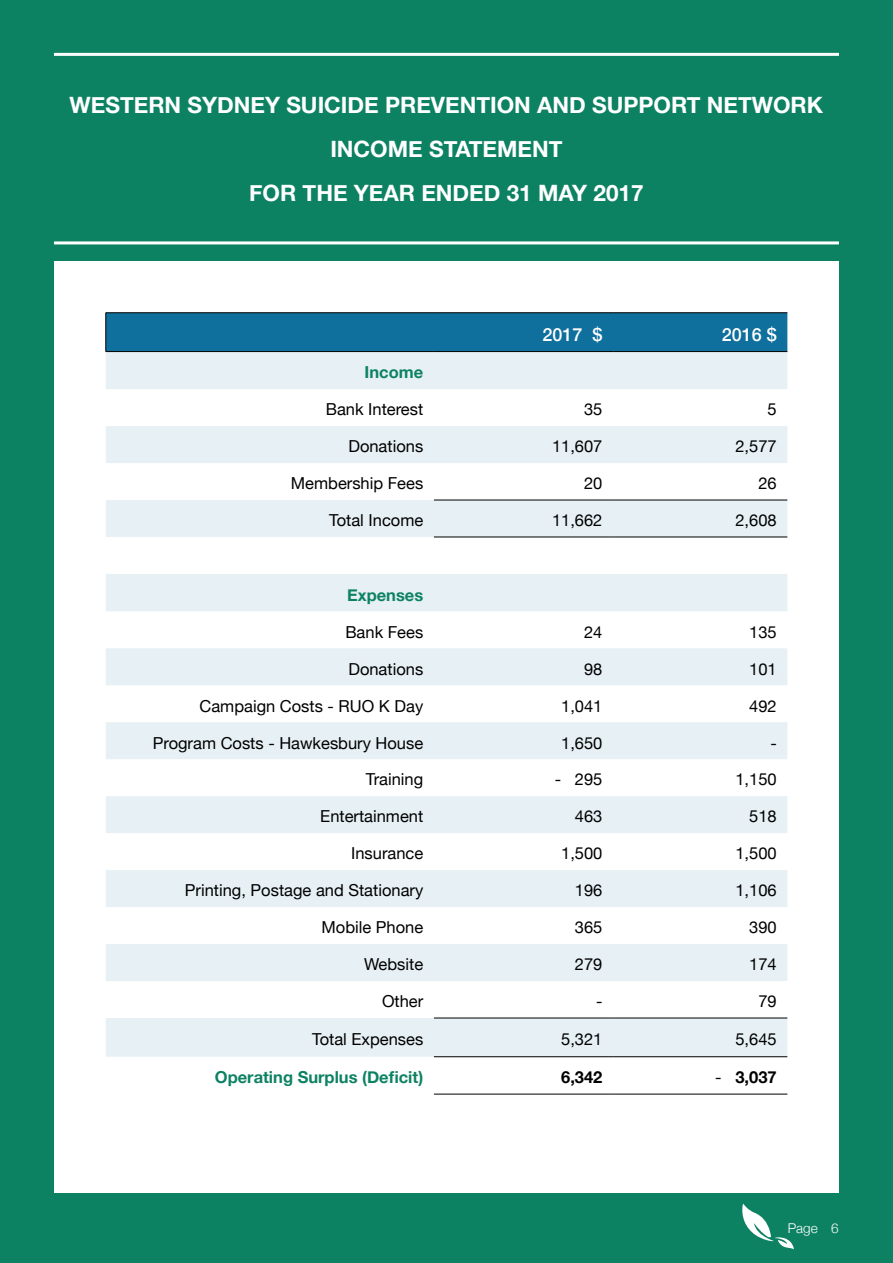
<style>
.page{position:relative;width:893px;height:1263px;background:#0d8263}
.page>*{position:absolute;margin:0;border:0;box-sizing:border-box;transform-origin:0 0}
.t1{font:700 22.5px/44px "Helvetica Neue";color:#fff;text-align:center}
.t2{font:500 18px "Helvetica Neue";color:#fff}
.t3{font:16.5px "Helvetica Neue";color:#000}
.t4{font:700 16.5px "Helvetica Neue";color:#0d8263}
.t5{font:700 16.5px "Helvetica Neue";color:#000}
.t6{font:300 13.5px "Helvetica Neue";color:#fff}
.s1{font-weight:400}
</style>
<div class="page">
<svg style="left:742px;top:1203px;width:52px;height:46px"></svg>
<hr style="left:54px;top:53px;width:785px;height:3px;background:#fff">
<hr style="left:54px;top:241px;width:785px;height:3px;background:#fff">
<div style="left:54px;top:261px;width:785px;height:932px;background:#fff"></div>
<div style="left:107px;top:313px;width:680px;height:38px;background:#0f709e"></div>
<svg style="left:106px;top:352px;width:681px;height:705px;fill:#e7f1f5"></svg>
<hr style="left:106px;top:312px;width:328px;height:1px;background:#000">
<hr style="left:106px;top:313px;width:1px;height:38px;background:#000">
<hr style="left:434px;top:312px;width:179px;height:1px;background:#000">
<hr style="left:613px;top:312px;width:174px;height:1px;background:#000">
<hr style="left:106px;top:351px;width:328px;height:1px;background:#000">
<hr style="left:434px;top:351px;width:179px;height:1px;background:#000">
<hr style="left:613px;top:351px;width:174px;height:1px;background:#000">
<hr style="left:434px;top:1018px;width:179px;height:1px;background:#000">
<hr style="left:613px;top:1018px;width:174px;height:1px;background:#000">
<hr style="left:434px;top:1056px;width:179px;height:1px;background:#000">
<hr style="left:613px;top:1056px;width:174px;height:1px;background:#000">
<hr style="left:434px;top:1094px;width:179px;height:1px;background:#000">
<hr style="left:613px;top:1094px;width:174px;height:1px;background:#000">
<hr style="left:434px;top:500px;width:179px;height:1px;background:#000">
<hr style="left:613px;top:500px;width:174px;height:1px;background:#000">
<hr style="left:434px;top:537px;width:179px;height:1px;background:#000">
<hr style="left:613px;top:537px;width:174px;height:1px;background:#000">
<h1 class="t1" style="left:70px;top:83px;width:755px">WESTERN SYDNEY SUICIDE PREVENTION AND SUPPORT NETWORK<br>INCOME STATEMENT<br>FOR THE YEAR ENDED 31 MAY 2017</h1>
<p class="t2" style="left:542px;top:320px;width:62px">2017 $</p>
<p class="t2" style="left:722px;top:320px;width:57px">2016 $</p>
<p class="t4" style="left:365px;top:360px;width:60px">Income</p>
<p class="t3" style="left:326px;top:398px;width:99px">Bank Interest</p>
<p class="t3" style="left:584px;top:398px;width:20px">35</p>
<p class="t3" style="left:768px;top:398px;width:11px">5</p>
<p class="t3" style="left:348px;top:435px;width:76px">Donations</p>
<p class="t3" style="left:552px;top:435px;width:52px">11,607</p>
<p class="t3" style="left:735px;top:435px;width:43px">2,577</p>
<p class="t3" style="left:291px;top:472px;width:134px">Membership Fees</p>
<p class="t3" style="left:584px;top:472px;width:20px">20</p>
<p class="t3" style="left:758px;top:472px;width:20px">26</p>
<p class="t3" style="left:329px;top:508px;width:96px">Total Income</p>
<p class="t3" style="left:552px;top:508px;width:52px">11,662</p>
<p class="t3" style="left:735px;top:508px;width:43px">2,608</p>
<p class="t4" style="left:347px;top:582px;width:78px">Expenses</p>
<p class="t3" style="left:345px;top:620px;width:79px">Bank Fees</p>
<p class="t3" style="left:584px;top:620px;width:20px">24</p>
<p class="t3" style="left:749px;top:620px;width:29px">135</p>
<p class="t3" style="left:348px;top:657px;width:76px">Donations</p>
<p class="t3" style="left:584px;top:657px;width:20px">98</p>
<p class="t3" style="left:749px;top:657px;width:29px">101</p>
<p class="t3" style="left:200px;top:694px;width:225px">Campaign Costs - RUO K Day</p>
<p class="t3" style="left:561px;top:694px;width:43px">1,041</p>
<p class="t3" style="left:749px;top:694px;width:29px">492</p>
<p class="t3" style="left:153px;top:731px;width:272px">Program Costs - Hawkesbury House</p>
<p class="t3" style="left:561px;top:731px;width:43px">1,650</p>
<p class="t3" style="left:770px;top:731px;width:8px">-</p>
<p class="t3" style="left:366px;top:768px;width:59px">Training</p>
<p class="t3" style="left:555px;top:768px;width:49px">- 295</p>
<p class="t3" style="left:735px;top:768px;width:43px">1,150</p>
<p class="t3" style="left:320px;top:805px;width:105px">Entertainment</p>
<p class="t3" style="left:575px;top:805px;width:29px">463</p>
<p class="t3" style="left:749px;top:805px;width:29px">518</p>
<p class="t3" style="left:351px;top:842px;width:74px">Insurance</p>
<p class="t3" style="left:561px;top:842px;width:43px">1,500</p>
<p class="t3" style="left:735px;top:842px;width:43px">1,500</p>
<p class="t3" style="left:185px;top:878px;width:240px">Printing, Postage and Stationary</p>
<p class="t3" style="left:575px;top:878px;width:29px">196</p>
<p class="t3" style="left:735px;top:878px;width:43px">1,106</p>
<p class="t3" style="left:321px;top:915px;width:103px">Mobile Phone</p>
<p class="t3" style="left:575px;top:915px;width:29px">365</p>
<p class="t3" style="left:749px;top:915px;width:29px">390</p>
<p class="t3" style="left:364px;top:952px;width:60px">Website</p>
<p class="t3" style="left:575px;top:952px;width:29px">279</p>
<p class="t3" style="left:749px;top:952px;width:29px">174</p>
<p class="t3" style="left:382px;top:989px;width:43px">Other</p>
<p class="t3" style="left:596px;top:989px;width:8px">-</p>
<p class="t3" style="left:758px;top:989px;width:20px">79</p>
<p class="t3" style="left:312px;top:1027px;width:113px">Total Expenses</p>
<p class="t3" style="left:561px;top:1027px;width:43px">5,321</p>
<p class="t3" style="left:735px;top:1027px;width:43px">5,645</p>
<p class="t4" style="left:215px;top:1064px;width:210px">Operating Surplus (Deficit)</p>
<p class="t5" style="left:561px;top:1064px;width:43px">6,342</p>
<p class="t5" style="left:715px;top:1064px;width:63px"><span class="s1">-</span> 3,037</p>
<p class="t6" style="left:788px;top:1217px;width:53px">Page 6</p>
</div>
